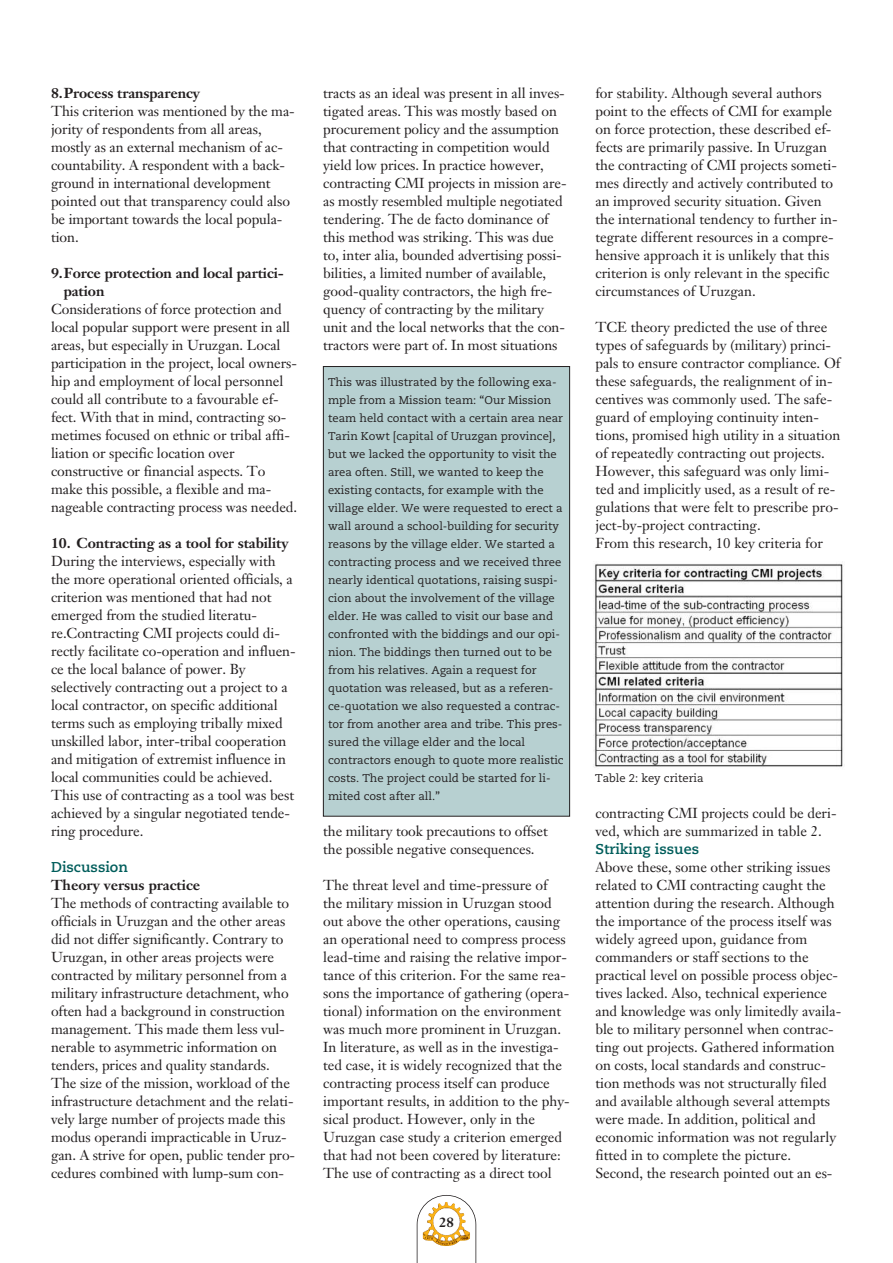
<style>
.page{position:relative;width:893px;height:1263px;background:#fff}
.page>*{position:absolute;margin:0;border:0;box-sizing:border-box;transform-origin:0 0}
.t1{font:14.25px/18px "Janson Text";letter-spacing:-.005em;color:#231f20}
.t2{font:700 14.25px/18px "Janson Text";letter-spacing:-.005em;color:#231f20}
.t3{font:700 14.25px "Caecilia";color:#005d5b}
.t4{font:700 13.5px "Janson Text";color:#231f20}
.t5{font:11.25px/18px "Caecilia";color:#231f20}
</style>
<div class="page">
<svg style="left:417px;top:1195px;width:59px;height:68px"></svg>
<img style="left:450px;top:1203px;width:20px;height:43px">
<div style="left:435px;top:1210px;width:24px;height:23px;background:#fff;border-radius:50%"></div>
<div style="left:323px;top:366px;width:247px;height:450px;background:#b7d0d1"></div>
<div style="left:323px;top:366px;width:247px;height:450px;border:1px solid #231f20"></div>
<img style="left:593px;top:561px;width:250px;height:207px">
<p class="t2" style="left:51px;top:85px;width:150px">8.Process transparency</p>
<p class="t1" style="left:51px;top:103px;width:245px">This criterion was mentioned by the ma&shy;jority of respondents from all areas, mostly as an external mechanism of ac&shy;countability. A respondent with a back&shy;ground in international development pointed out that transparency could also be important towards the local popula&shy;tion.</p>
<p class="t2" style="left:64px;top:265px;width:222px;text-indent:-13px">9.Force protection and local partici&shy;pation</p>
<p class="t1" style="left:51px;top:301px;width:248px">Considerations of force protection and local popular support were present in all areas, but especially in Uruzgan. Local participation in the project, local owners&shy;hip and employment of local personnel could all contribute to a favourable ef&shy;fect. With that in mind, contracting so&shy;metimes focused on ethnic or tribal affi&shy;liation or specific location over constructive or financial aspects. To make this possible, a flexible and ma&shy;nageable contracting process was needed.</p>
<p class="t2" style="left:51px;top:535px;width:239px">10. Contracting as a tool for stability</p>
<p class="t1" style="left:51px;top:553px;width:246px">During the interviews, especially with the more operational oriented officials, a criterion was mentioned that had not emerged from the studied literatu&shy;re.Contracting CMI projects could di&shy;rectly facilitate co-operation and influen&shy;ce the local balance of power. By selectively contracting out a project to a local contractor, on specific additional terms such as employing tribally mixed unskilled labor, inter-tribal cooperation and mitigation of extremist influence in local communities could be achieved.<br>This use of contracting as a tool was best achieved by a singular negotiated tende&shy;ring procedure.</p>
<p class="t3" style="left:51px;top:861px;width:78px">Discussion</p>
<p class="t2" style="left:51px;top:877px;width:151px">Theory versus practice</p>
<p class="t1" style="left:51px;top:895px;width:246px">The methods of contracting available to officials in Uruzgan and the other areas did not differ significantly. Contrary to Uruzgan, in other areas projects were contracted by military personnel from a military infrastructure detachment, who often had a background in construction management. This made them less vul&shy;nerable to asymmetric information on tenders, prices and quality standards.<br>The size of the mission, workload of the infrastructure detachment and the relati&shy;vely large number of projects made this modus operandi impracticable in Uruz&shy;gan. A strive for open, public tender pro&shy;cedures combined with lump-sum con-</p>
<p class="t1" style="left:323px;top:85px;width:245px">tracts as an ideal was present in all inves&shy;tigated areas. This was mostly based on procurement policy and the assumption that contracting in competition would yield low prices. In practice however, contracting CMI projects in mission are&shy;as mostly resembled multiple negotiated tendering. The de facto dominance of this method was striking. This was due to, inter alia, bounded advertising possi&shy;bilities, a limited number of available, good-quality contractors, the high fre&shy;quency of contracting by the military unit and the local networks that the con&shy;tractors were part of. In most situations</p>
<p class="t5" style="left:328px;top:374px;width:237px">This was illustrated by the following exa&shy;mple from a Mission team: “Our Mission team held contact with a certain area near Tarin Kowt [capital of Uruzgan province], but we lacked the opportunity to visit the area often. Still, we wanted to keep the existing contacts, for example with the village elder. We were requested to erect a wall around a school-building for security reasons by the village elder. We started a contracting process and we received three nearly identical quotations, raising suspi&shy;cion about the involvement of the village elder. He was called to visit our base and confronted with the biddings and our opi&shy;nion. The biddings then turned out to be from his relatives. Again a request for quotation was released, but as a referen&shy;ce-quotation we also requested a contrac&shy;tor from another area and tribe. This pres&shy;sured the village elder and the local contractors enough to quote more realistic costs. The project could be started for li&shy;mited cost after all.”</p>
<p class="t1" style="left:323px;top:823px;width:226px">the military took precautions to offset the possible negative consequences.</p>
<p class="t1" style="left:323px;top:877px;width:248px">The threat level and time-pressure of the military mission in Uruzgan stood out above the other operations, causing an operational need to compress process lead-time and raising the relative impor&shy;tance of this criterion. For the same rea&shy;sons the importance of gathering (opera&shy;tional) information on the environment was much more prominent in Uruzgan.<br>In literature, as well as in the investiga&shy;ted case, it is widely recognized that the contracting process itself can produce important results, in addition to the phy&shy;sical product. However, only in the Uruzgan case study a criterion emerged that had not been covered by literature:<br>The use of contracting as a direct tool</p>
<p class="t4" style="left:439px;top:1217px;width:17px">28</p>
<p class="t1" style="left:595px;top:85px;width:244px">for stability. Although several authors point to the effects of CMI for example on force protection, these described ef&shy;fects are primarily passive. In Uruzgan the contracting of CMI projects someti&shy;mes directly and actively contributed to an improved security situation. Given the international tendency to further in&shy;tegrate different resources in a compre&shy;hensive approach it is unlikely that this criterion is only relevant in the specific circumstances of Uruzgan.</p>
<p class="t1" style="left:595px;top:319px;width:247px">TCE theory predicted the use of three types of safeguards by (military) princi&shy;pals to ensure contractor compliance. Of these safeguards, the realignment of in&shy;centives was commonly used. The safe&shy;guard of employing continuity inten&shy;tions, promised high utility in a situation of repeatedly contracting out projects.<br>However, this safeguard was only limi&shy;ted and implicitly used, as a result of re&shy;gulations that were felt to prescribe pro&shy;ject-by-project contracting.<br>From this research, 10 key criteria for</p>
<p class="t5" style="left:595px;top:770px;width:110px">Table 2: key criteria</p>
<p class="t1" style="left:595px;top:805px;width:243px">contracting CMI projects could be deri&shy;ved, which are summarized in table 2.</p>
<p class="t3" style="left:595px;top:843px;width:105px">Striking issues</p>
<p class="t1" style="left:595px;top:859px;width:247px">Above these, some other striking issues related to CMI contracting caught the attention during the research. Although the importance of the process itself was widely agreed upon, guidance from commanders or staff sections to the practical level on possible process objec&shy;tives lacked. Also, technical experience and knowledge was only limitedly availa&shy;ble to military personnel when contrac&shy;ting out projects. Gathered information on costs, local standards and construc&shy;tion methods was not structurally filed and available although several attempts were made. In addition, political and economic information was not regularly fitted in to complete the picture.<br>Second, the research pointed out an es-</p>
</div>
